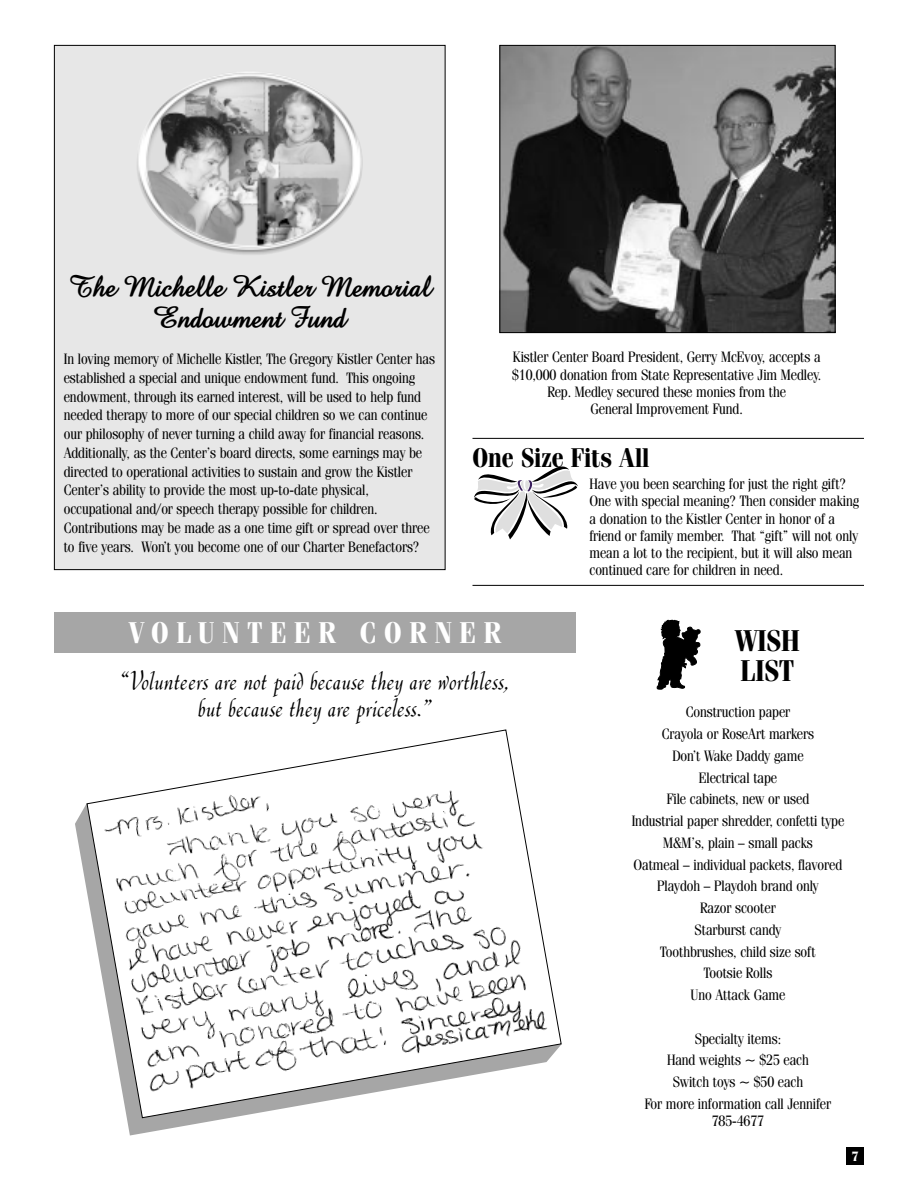
<style>
.page{position:relative;width:918px;height:1188px;background:#fff}
.page>*{position:absolute;margin:0;border:0;box-sizing:border-box;transform-origin:0 0}
.t1{font:700 30px/31.5px "Amaze";letter-spacing:-.005em;color:#000;text-align:center}
.t2{font:700 30px "Fenice IT Cby BT";letter-spacing:.295em;color:#fff;scale:.88 1}
.t3{font:700 30px/30px "Fenice IT Cby BT";letter-spacing:-.005em;color:#000;scale:.88 1}
.t4{font:27px/27px "Deanna Script";color:#000;text-align:center}
.t5{font:700 27px "Fenice IT Cby BT";letter-spacing:-.005em;color:#000;scale:.88 1}
.t6{font:15px/21.8px "Fenice IT Cby BT";letter-spacing:-.005em;color:#000;text-align:center;scale:.88 1}
.t7{font:700 13.5px "Fenice IT Cby BT";color:#fff;scale:.88 1}
</style>
<div class="page">
<svg style="left:75px;top:805px;width:148px;height:331px"></svg>
<div style="left:846px;top:1148px;width:18px;height:18px;background:#000"></div>
<svg style="left:657px;top:620px;width:44px;height:70px"></svg>
<img style="left:502px;top:47px;width:332px;height:284px">
<div style="left:500px;top:45px;width:336px;height:288px;border:1px solid #000"></div>
<div style="left:54px;top:45px;width:391px;height:525px;background:#e7e7e7"></div>
<img style="left:136px;top:71px;width:227px;height:185px;border-radius:50%">
<svg style="left:86px;top:729px;width:476px;height:390px"></svg>
<div style="left:54px;top:612px;width:522px;height:40px;background:#a6a6a6"></div>
<svg style="left:474px;top:466px;width:104px;height:73px"></svg>
<hr style="left:472px;top:585px;width:392px;height:1px;background:#000">
<hr style="left:472px;top:438px;width:392px;height:1px;background:#000">
<p class="t6" style="left:181px;top:267px;width:85px;line-height:17.2px;text-align:left">somewhere if appropriate)</p>
<p class="t6" style="left:181px;top:316px;width:131px">April is Occupational</p>
<h1 class="t1" style="left:68px;top:275px;width:365px">The Michelle Kistler Memorial<br>Endowment Fund</h1>
<p class="t6" style="left:64px;top:351px;width:423px;line-height:18.8px;text-align:left">In loving memory of Michelle Kistler, The Gregory Kistler Center has established a special and unique endowment fund. This ongoing endowment, through its earned interest, will be used to help fund needed therapy to more of our special children so we can continue our philosophy of never turning a child away for financial reasons.<br>Additionally, as the Center’s board directs, some earnings may be directed to operational activities to sustain and grow the Kistler Center’s ability to provide the most up-to-date physical, occupational and/or speech therapy possible for children.<br>Contributions may be made as a one time gift or spread over three to five years. Won’t you become one of our Charter Benefactors?</p>
<p class="t6" style="left:512px;top:350px;width:353px;line-height:17.2px">Kistler Center Board President, Gerry McEvoy, accepts a $10,000 donation from State Representative Jim Medley.<br>Rep. Medley secured these monies from the<br>General Improvement Fund.</p>
<h2 class="t5" style="left:472px;top:449px;width:203px">One Size Fits All</h2>
<p class="t6" style="left:590px;top:477px;width:308px;line-height:17.2px;text-align:left">Have you been searching for just the right gift?<br>One with special meaning? Then consider making a donation to the Kistler Center in honor of a friend or family member. That “gift” will not only mean a lot to the recipient, but it will also mean continued care for children in need.</p>
<h1 class="t2" style="left:129px;top:623px;width:425px">VOLUNTEER CORNER</h1>
<h2 class="t4" style="left:121px;top:667px;width:390px">“Volunteers are not paid because they are worthless, but because they are priceless.”</h2>
<h1 class="t3" style="left:735px;top:628px;width:75px">WISH<br>LIST</h1>
<p class="t6" style="left:632px;top:703px;width:243px">Construction paper<br>Crayola or RoseArt markers<br>Don’t Wake Daddy game<br>Electrical tape<br>File cabinets, new or used<br>Industrial paper shredder, confetti type<br>M&amp;M’s, plain – small packs<br>Oatmeal – individual packets, flavored<br>Playdoh – Playdoh brand only<br>Razor scooter<br>Starburst candy<br>Toothbrushes, child size soft<br>Tootsie Rolls<br>Uno Attack Game</p>
<p class="t6" style="left:645px;top:1029px;width:213px">Specialty items:<br>Hand weights ~ $25 each<br>Switch toys ~ $50 each<br>For more information call Jennifer</p>
<p class="t6" style="left:712px;top:1111px;width:61px">785-4677</p>
<p class="t7" style="left:852px;top:1152px;width:9px">7</p>
</div>
